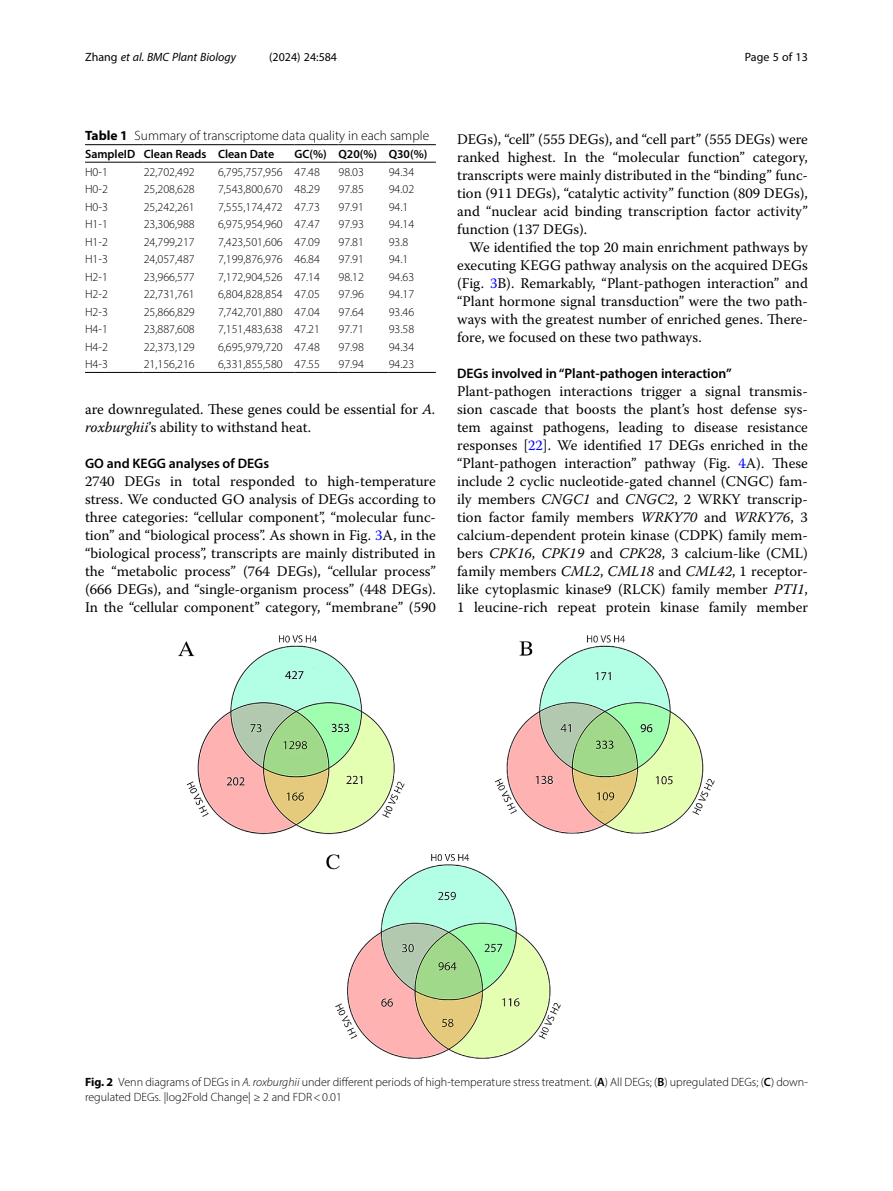
<style>
.page{position:relative;width:893px;height:1191px;background:#fff}
.page>*{position:absolute;margin:0;border:0;box-sizing:border-box;transform-origin:0 0}
.Body_Text{font:14.7px/18px "Warnock Pro";color:#000;text-align:justify}
.Body_Text_Indent{font:14.7px/18px "Warnock Pro";color:#000}
.Head_2{font:600 13.8px "Myriad Pro";color:#000}
.Table_Caption{font:300 13.5px "Myriad Pro";color:#000}
.Table_Body{font:300 12px "Myriad Pro";color:#000}
.Figure_Caption{font:300 12px/15px "Myriad Pro";color:#000}
.Table_Head{font:600 12px "Myriad Pro";color:#000}
.t1{font:italic 12px "Myriad Pro";color:#000}
.t2{font:12px "Myriad Pro";color:#000}
.s1{font-style:normal}
.s2{font-weight:700}
.s3{font-style:italic}
.s4{color:#00f}
.s5{font-weight:600}
</style>
<div class="page">
<hr style="left:85px;top:162px;width:59px;height:1px;background:#000">
<hr style="left:144px;top:144px;width:74px;height:1px;background:#000">
<hr style="left:144px;top:162px;width:74px;height:1px;background:#000">
<hr style="left:218px;top:144px;width:76px;height:1px;background:#000">
<hr style="left:218px;top:162px;width:76px;height:1px;background:#000">
<hr style="left:294px;top:144px;width:44px;height:1px;background:#000">
<hr style="left:294px;top:162px;width:44px;height:1px;background:#000">
<hr style="left:338px;top:144px;width:51px;height:1px;background:#000">
<hr style="left:338px;top:162px;width:51px;height:1px;background:#000">
<hr style="left:389px;top:144px;width:47px;height:1px;background:#000">
<hr style="left:389px;top:162px;width:47px;height:1px;background:#000">
<hr style="left:85px;top:372px;width:59px;height:1px;background:#000">
<hr style="left:144px;top:372px;width:74px;height:1px;background:#000">
<hr style="left:218px;top:372px;width:76px;height:1px;background:#000">
<hr style="left:294px;top:372px;width:44px;height:1px;background:#000">
<hr style="left:338px;top:372px;width:51px;height:1px;background:#000">
<hr style="left:389px;top:372px;width:47px;height:1px;background:#000">
<hr style="left:85px;top:144px;width:59px;height:1px;background:#000">
<img style="left:178px;top:636px;width:536px;height:423px">
<p class="t1" style="left:85px;top:50px;width:152px"><span class="s1">Zhang</span> et al. BMC Plant Biology</p>
<p class="t2" style="left:269px;top:50px;width:70px">(2024) 24:584</p>
<p class="t2" style="left:745px;top:50px;width:65px">Page 5 of 13</p>
<p class="Table_Caption" style="left:85px;top:128px;width:346px"><span class="s2">Table 1</span> Summary of transcriptome data quality in each sample</p>
<p class="Table_Head" style="left:85px;top:146px;width:52px">SampleID</p>
<p class="Table_Head" style="left:144px;top:146px;width:64px">Clean Reads</p>
<p class="Table_Head" style="left:218px;top:146px;width:58px">Clean Date</p>
<p class="Table_Head" style="left:294px;top:146px;width:34px">GC(%)</p>
<p class="Table_Head" style="left:338px;top:146px;width:40px">Q20(%)</p>
<p class="Table_Head" style="left:389px;top:146px;width:40px">Q30(%)</p>
<p class="Table_Body" style="left:85px;top:164px;width:24px">H0-1</p>
<p class="Table_Body" style="left:144px;top:164px;width:53px">22,702,492</p>
<p class="Table_Body" style="left:218px;top:164px;width:66px">6,795,757,956</p>
<p class="Table_Body" style="left:294px;top:164px;width:27px">47.48</p>
<p class="Table_Body" style="left:338px;top:164px;width:27px">98.03</p>
<p class="Table_Body" style="left:389px;top:164px;width:27px">94.34</p>
<p class="Table_Body" style="left:85px;top:182px;width:24px">H0-2</p>
<p class="Table_Body" style="left:144px;top:182px;width:53px">25,208,628</p>
<p class="Table_Body" style="left:218px;top:182px;width:66px">7,543,800,670</p>
<p class="Table_Body" style="left:294px;top:182px;width:27px">48.29</p>
<p class="Table_Body" style="left:338px;top:182px;width:27px">97.85</p>
<p class="Table_Body" style="left:389px;top:182px;width:27px">94.02</p>
<p class="Table_Body" style="left:85px;top:199px;width:24px">H0-3</p>
<p class="Table_Body" style="left:144px;top:199px;width:53px">25,242,261</p>
<p class="Table_Body" style="left:218px;top:199px;width:66px">7,555,174,472</p>
<p class="Table_Body" style="left:294px;top:199px;width:27px">47.73</p>
<p class="Table_Body" style="left:338px;top:199px;width:27px">97.91</p>
<p class="Table_Body" style="left:389px;top:199px;width:21px">94.1</p>
<p class="Table_Body" style="left:85px;top:217px;width:24px">H1-1</p>
<p class="Table_Body" style="left:144px;top:217px;width:53px">23,306,988</p>
<p class="Table_Body" style="left:218px;top:217px;width:66px">6,975,954,960</p>
<p class="Table_Body" style="left:294px;top:217px;width:27px">47.47</p>
<p class="Table_Body" style="left:338px;top:217px;width:27px">97.93</p>
<p class="Table_Body" style="left:389px;top:217px;width:27px">94.14</p>
<p class="Table_Body" style="left:85px;top:234px;width:24px">H1-2</p>
<p class="Table_Body" style="left:144px;top:234px;width:53px">24,799,217</p>
<p class="Table_Body" style="left:218px;top:234px;width:66px">7,423,501,606</p>
<p class="Table_Body" style="left:294px;top:234px;width:27px">47.09</p>
<p class="Table_Body" style="left:338px;top:234px;width:27px">97.81</p>
<p class="Table_Body" style="left:389px;top:234px;width:21px">93.8</p>
<p class="Table_Body" style="left:85px;top:252px;width:24px">H1-3</p>
<p class="Table_Body" style="left:144px;top:252px;width:53px">24,057,487</p>
<p class="Table_Body" style="left:218px;top:252px;width:66px">7,199,876,976</p>
<p class="Table_Body" style="left:294px;top:252px;width:27px">46.84</p>
<p class="Table_Body" style="left:338px;top:252px;width:27px">97.91</p>
<p class="Table_Body" style="left:389px;top:252px;width:21px">94.1</p>
<p class="Table_Body" style="left:85px;top:269px;width:24px">H2-1</p>
<p class="Table_Body" style="left:144px;top:269px;width:53px">23,966,577</p>
<p class="Table_Body" style="left:218px;top:269px;width:66px">7,172,904,526</p>
<p class="Table_Body" style="left:294px;top:269px;width:27px">47.14</p>
<p class="Table_Body" style="left:338px;top:269px;width:27px">98.12</p>
<p class="Table_Body" style="left:389px;top:269px;width:27px">94.63</p>
<p class="Table_Body" style="left:85px;top:287px;width:24px">H2-2</p>
<p class="Table_Body" style="left:144px;top:287px;width:53px">22,731,761</p>
<p class="Table_Body" style="left:218px;top:287px;width:66px">6,804,828,854</p>
<p class="Table_Body" style="left:294px;top:287px;width:27px">47.05</p>
<p class="Table_Body" style="left:338px;top:287px;width:27px">97.96</p>
<p class="Table_Body" style="left:389px;top:287px;width:27px">94.17</p>
<p class="Table_Body" style="left:85px;top:304px;width:24px">H2-3</p>
<p class="Table_Body" style="left:144px;top:304px;width:53px">25,866,829</p>
<p class="Table_Body" style="left:218px;top:304px;width:66px">7,742,701,880</p>
<p class="Table_Body" style="left:294px;top:304px;width:27px">47.04</p>
<p class="Table_Body" style="left:338px;top:304px;width:27px">97.64</p>
<p class="Table_Body" style="left:389px;top:304px;width:27px">93.46</p>
<p class="Table_Body" style="left:85px;top:322px;width:24px">H4-1</p>
<p class="Table_Body" style="left:144px;top:322px;width:53px">23,887,608</p>
<p class="Table_Body" style="left:218px;top:322px;width:66px">7,151,483,638</p>
<p class="Table_Body" style="left:294px;top:322px;width:27px">47.21</p>
<p class="Table_Body" style="left:338px;top:322px;width:27px">97.71</p>
<p class="Table_Body" style="left:389px;top:322px;width:27px">93.58</p>
<p class="Table_Body" style="left:85px;top:339px;width:24px">H4-2</p>
<p class="Table_Body" style="left:144px;top:339px;width:53px">22,373,129</p>
<p class="Table_Body" style="left:218px;top:339px;width:66px">6,695,979,720</p>
<p class="Table_Body" style="left:294px;top:339px;width:27px">47.48</p>
<p class="Table_Body" style="left:338px;top:339px;width:27px">97.98</p>
<p class="Table_Body" style="left:389px;top:339px;width:27px">94.34</p>
<p class="Table_Body" style="left:85px;top:357px;width:24px">H4-3</p>
<p class="Table_Body" style="left:144px;top:357px;width:53px">21,156,216</p>
<p class="Table_Body" style="left:218px;top:357px;width:66px">6,331,855,580</p>
<p class="Table_Body" style="left:294px;top:357px;width:27px">47.55</p>
<p class="Table_Body" style="left:338px;top:357px;width:27px">97.94</p>
<p class="Table_Body" style="left:389px;top:357px;width:27px">94.23</p>
<p class="Body_Text_Indent" style="left:85px;top:400px;width:352px">are downregulated. These genes could be essential for <span class="s3">A. roxburghii</span>’s ability to withstand heat.</p>
<p class="Head_2" style="left:85px;top:455px;width:186px">GO and KEGG analyses of DEGs</p>
<p class="Body_Text" style="left:85px;top:472px;width:352px">2740 DEGs in total responded to high-temperature stress. We conducted GO analysis of DEGs according to three categories: “cellular component”, “molecular func&shy;tion” and “biological process”. As shown in Fig. <span class="s4">3</span>A, in the “biological process”, transcripts are mainly distributed in the “metabolic process” (764 DEGs), “cellular process” (666 DEGs), and “single-organism process” (448 DEGs).<br>In the “cellular component” category, “membrane” (590</p>
<p class="Body_Text" style="left:457px;top:130px;width:352px">DEGs), “cell” (555 DEGs), and “cell part” (555 DEGs) were ranked highest. In the “molecular function” category, transcripts were mainly distributed in the “binding” func&shy;tion (911 DEGs), “catalytic activity” function (809 DEGs), and “nuclear acid binding transcription factor activity” function (137 DEGs).</p>
<p class="Body_Text_Indent" style="left:457px;top:238px;width:352px;text-align:justify;text-indent:12px">We identified the top 20 main enrichment pathways by executing KEGG pathway analysis on the acquired DEGs (Fig. <span class="s4">3</span>B). Remarkably, “Plant-pathogen interaction” and “Plant hormone signal transduction” were the two path&shy;ways with the greatest number of enriched genes. There&shy;fore, we focused on these two pathways.</p>
<p class="Head_2" style="left:457px;top:365px;width:276px">DEGs involved in “Plant-pathogen interaction”</p>
<p class="Body_Text" style="left:457px;top:382px;width:352px">Plant-pathogen interactions trigger a signal transmis&shy;sion cascade that boosts the plant’s host defense sys&shy;tem against pathogens, leading to disease resistance responses [<span class="s4">22</span>]. We identified 17 DEGs enriched in the “Plant-pathogen interaction” pathway (Fig. <span class="s4">4</span>A). These include 2 cyclic nucleotide-gated channel (CNGC) fam&shy;ily members <span class="s3">CNGC1</span> and <span class="s3">CNGC2</span>, 2 WRKY transcrip&shy;tion factor family members <span class="s3">WRKY70</span> and <span class="s3">WRKY76</span>, 3 calcium-dependent protein kinase (CDPK) family mem&shy;bers <span class="s3">CPK16</span>, <span class="s3">CPK19</span> and <span class="s3">CPK28</span>, 3 calcium-like (CML) family members <span class="s3">CML2</span>, <span class="s3">CML18</span> and <span class="s3">CML42</span>, 1 receptor&shy;like cytoplasmic kinase9 (RLCK) family member <span class="s3">PTI1</span>, 1 leucine-rich repeat protein kinase family member</p>
<p class="Figure_Caption" style="left:85px;top:1074px;width:724px"><span class="s2">Fig. 2</span> Venn diagrams of DEGs in <span class="s3">A. roxburghii</span> under different periods of high-temperature stress treatment. (<span class="s5">A</span>) All DEGs; (<span class="s5">B</span>) upregulated DEGs; (<span class="s5">C</span>) down&shy;regulated DEGs. |log2Fold Change| ≥ 2 and FDR&lt;0.01</p>
</div>
